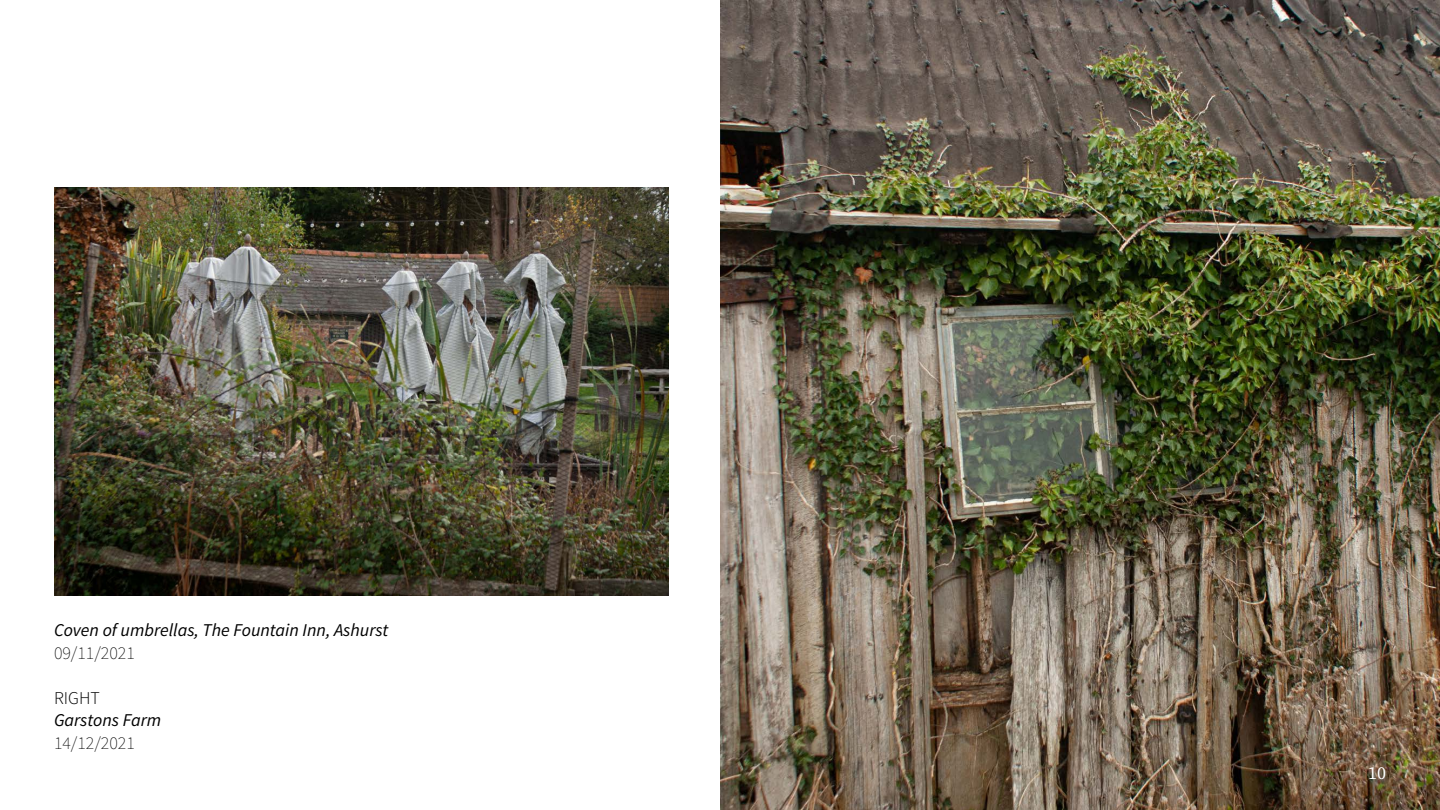
<style>
.page{position:relative;width:1440px;height:810px;background:#fff}
.page>*{position:absolute;margin:0;border:0;box-sizing:border-box;transform-origin:0 0}
.t1{font:italic 18px "Source Sans Variable";color:#000}
.t2{font:18px "Source Sans Variable";color:#000}
.t3{font:18px "Source Serif Variable";color:#fff}
</style>
<div class="page">
<img style="left:720px;top:0;width:720px;height:810px">
<img style="left:54px;top:187px;width:614px;height:409px">
<p class="t1" style="left:54px;top:619px;width:336px">Coven of umbrellas, The Fountain Inn, Ashurst</p>
<p class="t2" style="left:54px;top:642px;width:82px">09/11/2021</p>
<p class="t2" style="left:54px;top:687px;width:47px">RIGHT</p>
<p class="t1" style="left:54px;top:709px;width:109px">Garstons Farm</p>
<p class="t2" style="left:54px;top:732px;width:82px">14/12/2021</p>
<p class="t3" style="left:1368px;top:761px;width:19px">10</p>
</div>
